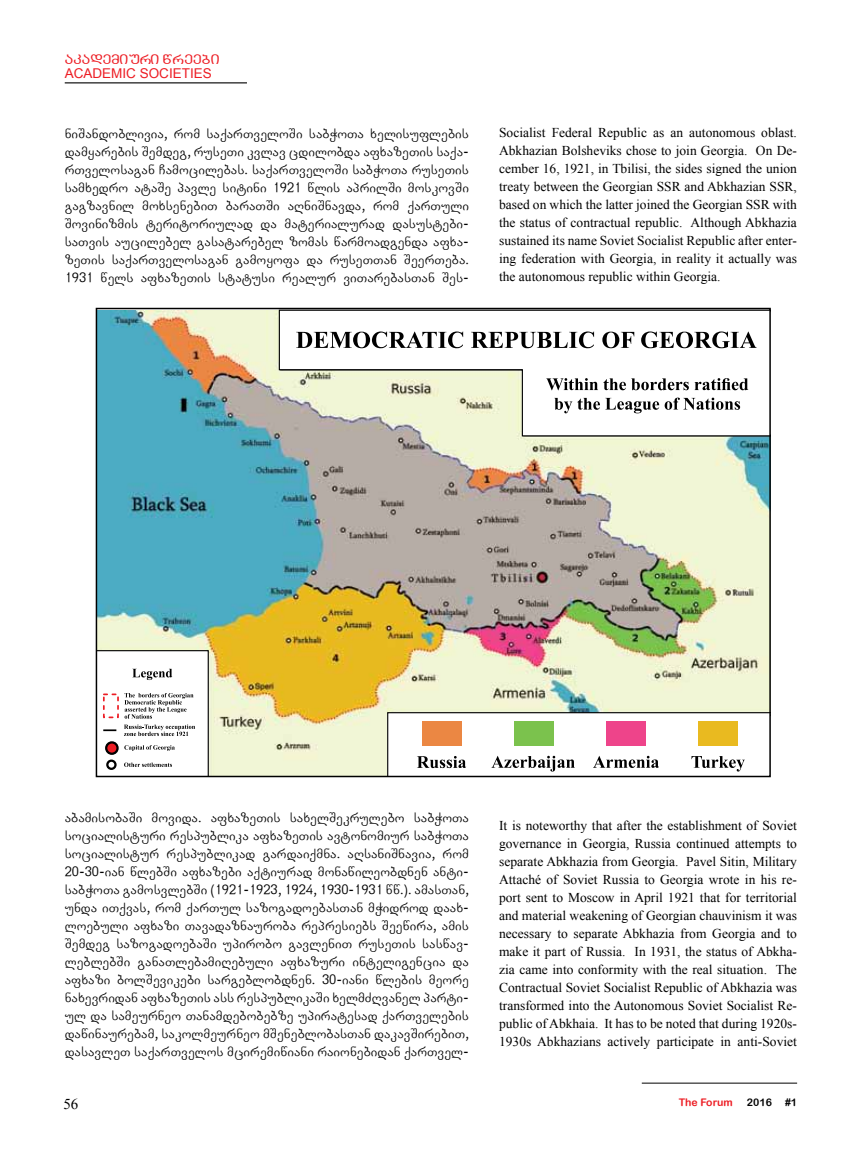
<style>
.page{position:relative;width:851px;height:1149px;background:#fff}
.page>*{position:absolute;margin:0;border:0;box-sizing:border-box;transform-origin:0 0}
.t1{font:15px "Times New Roman";color:#000}
.t2{font:13.5px/18px "Kolhety";color:#000;text-align:justify}
.t3{font:13.5px/18px "Times New Roman";color:#000;text-align:justify}
.t4{font:13.5px "Arial";color:#ed1d24}
.t5{font:13.5px "Kolkh MN";color:#ed1d24}
.t6{font:10.5px "Arial Rounded MT Bold";letter-spacing:-.005em;color:#ed1d24}
.t7{font:10.5px "Arial Rounded MT Bold";color:#000}
</style>
<div class="page">
<hr style="left:641px;top:1082px;width:156px;height:1px;background:#000">
<hr style="left:65px;top:82px;width:182px;height:1px;background:#000">
<img style="left:99px;top:311px;width:668px;height:463px">
<svg style="left:278px;top:311px;width:489px;height:126px"></svg>
<svg style="left:99px;top:650px;width:110px;height:124px"></svg>
<div style="left:106px;top:742px;width:11px;height:11px;background:#ed1d24;border-radius:50%"></div>
<div style="left:105px;top:741px;width:14px;height:13px;border:2px solid #000;border-radius:50%"></div>
<svg style="left:107px;top:760px;width:8px;height:8px"></svg>
<div style="left:106px;top:759px;width:11px;height:10px;border:2px solid #000;border-radius:50%"></div>
<svg style="left:296px;top:331px;width:167px;height:17px"></svg>
<svg style="left:471px;top:331px;width:123px;height:17px"></svg>
<svg style="left:602px;top:331px;width:32px;height:17px"></svg>
<svg style="left:641px;top:331px;width:115px;height:17px"></svg>
<svg style="left:546px;top:378px;width:142px;height:12px"></svg>
<svg style="left:694px;top:378px;width:54px;height:12px"></svg>
<svg style="left:554px;top:397px;width:186px;height:16px"></svg>
<svg style="left:387px;top:712px;width:380px;height:62px"></svg>
<div style="left:421px;top:721px;width:40px;height:24px;background:#eb8743"></div>
<div style="left:514px;top:721px;width:39px;height:24px;background:#7bc24d"></div>
<div style="left:606px;top:721px;width:39px;height:24px;background:#ee448a"></div>
<div style="left:698px;top:721px;width:39px;height:24px;background:#e9ba20"></div>
<div style="left:96px;top:308px;width:674px;height:469px;border:2px solid #000"></div>
<p class="t5" style="left:65px;top:54px;width:156px">AKADEMIURI WREEBI</p>
<p class="t4" style="left:65px;top:64px;width:149px">ACADEMIC SOCIETIES</p>
<p class="t2" style="left:65px;top:125px;width:405px">NISANDOBLIVIA, ROM SAQARTVELOSI SABWOTA XELISUFLEBIS DAMYAREBIS SEMDEG, RUSETI KVLAV CDILOBDA AFXAZETIS SAQA-RTVELOSAGAN CAMOCILEBAS. SAQARTVELOSI SABWOTA RUSETIS SAMXEDRO ATASE PAVLE SITINI 1921 WLIS APRILSI MOSKOVSI GAGZAVNIL MOXSENEBIT BARATSI ARNISNAVDA, ROM QARTULI SOVINIZMIS TERITORIULAD DA MATERIALURAD DASUSTEBI-SATVIS AUCILEBEL GASATAREBEL ZOMAS WARMOADGENDA AFXA-ZETIS SAQARTVELOSAGAN GAMOYOFA DA RUSETTAN SEERTEBA.<br>1931 WELS AFXAZETIS STATUSI REALUR VITAREBASTAN SES-</p>
<p class="t3" style="left:499px;top:123px;width:299px">Socialist Federal Republic as an autonomous oblast.<br>Abkhazian Bolsheviks chose to join Georgia. On De&shy;cember 16, 1921, in Tbilisi, the sides signed the union treaty between the Georgian SSR and Abkhazian SSR, based on which the latter joined the Georgian SSR with the status of contractual republic. Although Abkhazia sustained its name Soviet Socialist Republic after enter&shy;ing federation with Georgia, in reality it actually was the autonomous republic within Georgia.</p>
<p class="t2" style="left:65px;top:809px;width:405px">ABAMISOBASI MOVIDA. AFXAZETIS SAXELSEKRULEBO SABWOTA SOCIALISTURI RESPUBLIKA AFXAZETIS AVTONOMIUR SABWOTA SOCIALISTUR RESPUBLIKAD GARDAIQMNA. ARSANISNAVIA, ROM 20-30-IAN WLEBSI AFXAZEBI AQTIURAD MONAWILEOBDNEN ANTI-SABWOTA GAMOSVLEBSI (1921-1923, 1924, 1930-1931 WW.). AMASTAN, UNDA ITQVAS, ROM QARTUL SAZOGADOEBASTAN MWIDROD DAAX-LOEBULI AFXAZI TAVADAZNAUROBA REPRESIEBS SEEWIRA, AMIS SEMDEG SAZOGADOEBASI UPIROBO GAVLENIT RUSETIS SASWAV-LEBLEBSI GANATLEBAMIREBULI AFXAZURI INTELIGENCIA DA AFXAZI BOLSEVIKEBI SARGEBLOBDNEN. 30-IANI WLEBIS MEORE NAXEVRIDAN AFXAZETIS ASS RESPUBLIKASI XELMZRVANEL PARTI-UL DA SAMEURNEO TANAMDEBOBEBZE UPIRATESAD QARTVELEBIS DAWINAUREBAM, SAKOLMEURNEO MSENEBLOBASTAN DAKAVSIREBIT, DASAVLET SAQARTVELOS MCIREMIWIANI RAIONEBIDAN QARTVEL-</p>
<p class="t3" style="left:499px;top:816px;width:299px">It is noteworthy that after the establishment of Soviet governance in Georgia, Russia continued attempts to separate Abkhazia from Georgia. Pavel Sitin, Military Attaché of Soviet Russia to Georgia wrote in his re&shy;port sent to Moscow in April 1921 that for territorial and material weakening of Georgian chauvinism it was necessary to separate Abkhazia from Georgia and to make it part of Russia. In 1931, the status of Abkha&shy;zia came into conformity with the real situation. The Contractual Soviet Socialist Republic of Abkhazia was transformed into the Autonomous Soviet Socialist Re&shy;public of Abkhaia. It has to be noted that during 1920s-1930s Abkhazians actively participate in anti-Soviet</p>
<p class="t1" style="left:63px;top:1093px;width:16px">56</p>
<p class="t6" style="left:678px;top:1096px;width:55px">The Forum</p>
<p class="t7" style="left:746px;top:1096px;width:26px">2016</p>
<p class="t7" style="left:785px;top:1096px;width:14px">#1</p>
</div>
